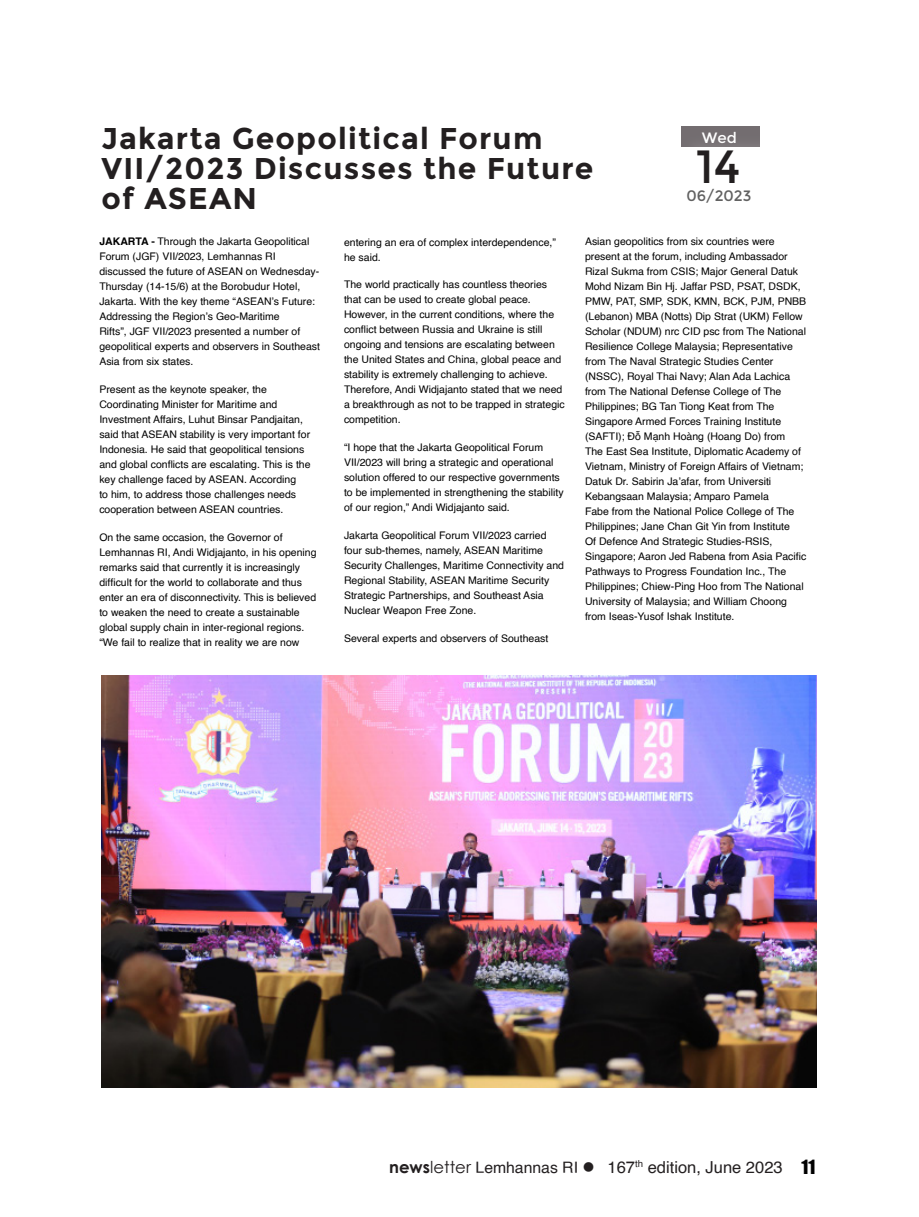
<style>
.page{position:relative;width:919px;height:1217px;background:#fff}
.page>*{position:absolute;margin:0;border:0;box-sizing:border-box;transform-origin:0 0}
.t1{font:46.5px "Montserrat";color:#231f20}
.t2{font:700 30px/30px "Montserrat";letter-spacing:.04em;color:#231f20}
.t3{font:16.5px "Helvetica";color:#231f20}
.t4{font:15px "Montserrat";color:#616161}
.t5{font:15px "Montserrat";color:#fff}
.t6{font:10.5px/15px "Helvetica";color:#000}
.s1{font-weight:700}
.s2{font-family:"Century Gothic";font-weight:700}
.s3{font-family:"Century Gothic"}
.s4{font-size:15.75px}
.s5{font-family:"Impact";font-size:18px;color:#000}
</style>
<div class="page">
<img style="left:102px;top:675px;width:714px;height:411px">
<div style="left:679px;top:124px;width:83px;height:23px;background:#231f20;opacity:.15"></div>
<p class="t2" style="left:102px;top:124px;width:493px">Jakarta Geopolitical Forum<br>VII/2023 Discusses the Future of ASEAN</p>
<p class="t6" style="left:585px;top:234px;width:223px">Asian geopolitics from six countries were present at the forum, including Ambassador Rizal Sukma from CSIS; Major General Datuk Mohd Nizam Bin Hj. Jaffar PSD, PSAT, DSDK, PMW, PAT, SMP, SDK, KMN, BCK, PJM, PNBB (Lebanon) MBA (Notts) Dip Strat (UKM) Fellow Scholar (NDUM) nrc CID psc from The National Resilience College Malaysia; Representative from The Naval Strategic Studies Center (NSSC), Royal Thai Navy; Alan Ada Lachica from The National Defense College of The Philippines; BG Tan Tiong Keat from The Singapore Armed Forces Training Institute (SAFTI); Đỗ Mạnh Hoàng (Hoang Do) from<br>The East Sea Institute, Diplomatic Academy of Vietnam, Ministry of Foreign Affairs of Vietnam; Datuk Dr. Sabirin Ja’afar, from Universiti Kebangsaan Malaysia; Amparo Pamela<br>Fabe from the National Police College of The Philippines; Jane Chan Git Yin from Institute<br>Of Defence And Strategic Studies-RSIS, Singapore; Aaron Jed Rabena from Asia Pacific Pathways to Progress Foundation Inc., The Philippines; Chiew-Ping Hoo from The National University of Malaysia; and William Choong from Iseas-Yusof Ishak Institute.</p>
<p class="t5" style="left:701px;top:129px;width:37px">Wed</p>
<p class="t1" style="left:696px;top:140px;width:46px">14</p>
<p class="t4" style="left:686px;top:187px;width:66px">06/2023</p>
<p class="t6" style="left:99px;top:234px;width:222px"><span class="s1">JAKARTA -</span> Through the Jakarta Geopolitical Forum (JGF) VII/2023, Lemhannas RI discussed the future of ASEAN on Wednesday-Thursday (14-15/6) at the Borobudur Hotel, Jakarta. With the key theme “ASEAN’s Future:<br>Addressing the Region’s Geo-Maritime<br>Rifts”, JGF VII/2023 presented a number of geopolitical experts and observers in Southeast Asia from six states.</p>
<p class="t6" style="left:99px;top:382px;width:213px">Present as the keynote speaker, the Coordinating Minister for Maritime and Investment Affairs, Luhut Binsar Pandjaitan, said that ASEAN stability is very important for Indonesia. He said that geopolitical tensions and global conflicts are escalating. This is the key challenge faced by ASEAN. According<br>to him, to address those challenges needs cooperation between ASEAN countries.</p>
<p class="t6" style="left:99px;top:529px;width:219px">On the same occasion, the Governor of Lemhannas RI, Andi Widjajanto, in his opening remarks said that currently it is increasingly difficult for the world to collaborate and thus enter an era of disconnectivity. This is believed to weaken the need to create a sustainable global supply chain in inter-regional regions. “We fail to realize that in reality we are now</p>
<p class="t6" style="left:344px;top:234px;width:213px">entering an era of complex interdependence,” he said.</p>
<p class="t6" style="left:344px;top:277px;width:222px">The world practically has countless theories that can be used to create global peace.<br>However, in the current conditions, where the conflict between Russia and Ukraine is still ongoing and tensions are escalating between the United States and China, global peace and stability is extremely challenging to achieve.<br>Therefore, Andi Widjajanto stated that we need a breakthrough as not to be trapped in strategic competition.</p>
<p class="t6" style="left:344px;top:440px;width:221px">“I hope that the Jakarta Geopolitical Forum VII/2023 will bring a strategic and operational solution offered to our respective governments to be implemented in strengthening the stability of our region,” Andi Widjajanto said.</p>
<p class="t6" style="left:344px;top:528px;width:221px">Jakarta Geopolitical Forum VII/2023 carried four sub-themes, namely, ASEAN Maritime Security Challenges, Maritime Connectivity and Regional Stability, ASEAN Maritime Security Strategic Partnerships, and Southeast Asia Nuclear Weapon Free Zone.</p>
<p class="t6" style="left:344px;top:631px;width:206px">Several experts and observers of Southeast</p>
<h3 class="t3" style="left:389px;top:1153px;width:427px"><span class="s2">news</span><span class="s3">letter</span> <span class="s4">Lemhannas RI</span> ● 167<sup>th</sup> edition, June 2023 <span class="s5">11</span></h3>
</div>
